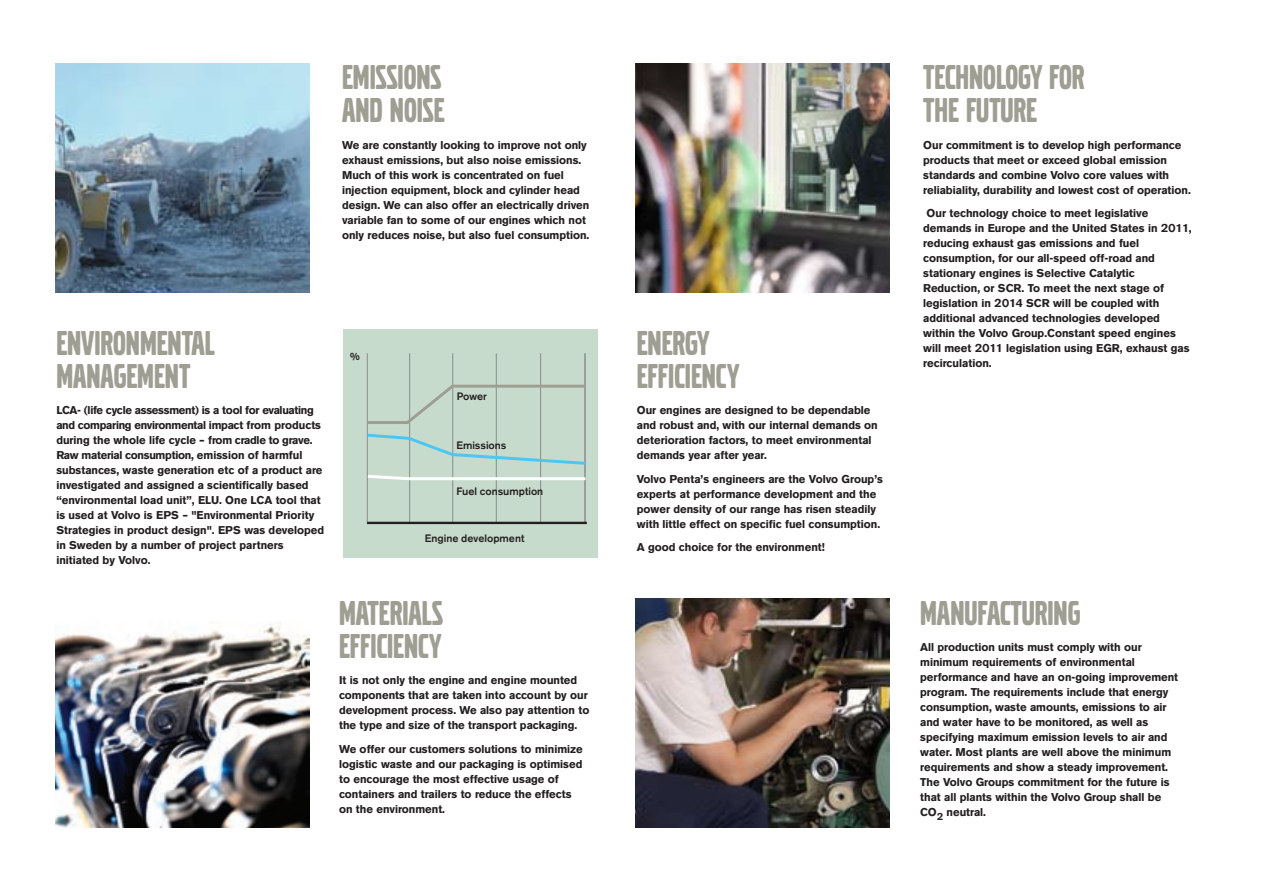
<style>
.page{position:relative;width:1263px;height:893px;background:#fff}
.page>*{position:absolute;margin:0;border:0;box-sizing:border-box;transform-origin:0 0}
.t1{font:36px/33px "Volvo Broad Pro";color:#9e9e93}
.t2{font:700 11.25px/15px "Volvo Sans Pro";color:#231f20}
.t3{font:500 10.65px "Volvo Sans Pro";color:#231f20}
</style>
<div class="page">
<img style="left:636px;top:598px;width:254px;height:229px">
<img style="left:55px;top:624px;width:254px;height:203px">
<div style="left:343px;top:330px;width:254px;height:228px;background:#c7dbcc"></div>
<hr style="left:409px;top:353px;width:1px;height:170px;background:#8a8c8f">
<hr style="left:452px;top:353px;width:1px;height:170px;background:#8a8c8f">
<hr style="left:496px;top:353px;width:1px;height:170px;background:#8a8c8f">
<hr style="left:540px;top:353px;width:1px;height:171px;background:#8a8c8f">
<hr style="left:585px;top:353px;width:1px;height:171px;background:#8a8c8f">
<hr style="left:367px;top:353px;width:1px;height:171px;background:#8a8c8f">
<svg style="left:366px;top:383px;width:220px;height:42px"></svg>
<svg style="left:366px;top:473px;width:220px;height:9px"></svg>
<svg style="left:366px;top:432px;width:220px;height:34px"></svg>
<hr style="left:367px;top:522px;width:220px;height:2px;background:#231f20">
<img style="left:636px;top:64px;width:254px;height:228px">
<img style="left:55px;top:64px;width:254px;height:228px">
<h1 class="t1" style="left:342px;top:61px;width:104px">EMISSIONS<br>AND NOISE</h1>
<p class="t2" style="left:342px;top:137px;width:249px">We are constantly looking to improve not only exhaust emissions, but also noise emissions.<br>Much of this work is concentrated on fuel injection equipment, block and cylinder head design. We can also offer an electrically driven variable fan to some of our engines which not only reduces noise, but also fuel consumption.</p>
<h1 class="t1" style="left:56px;top:327px;width:160px">ENVIRONMENTAL<br>MANAGEMENT</h1>
<p class="t2" style="left:56px;top:403px;width:269px">LCA- (life cycle assessment) is a tool for evaluating and comparing environmental impact from products during the whole life cycle – from cradle to grave.<br>Raw material consumption, emission of harmful substances, waste generation etc of a product are investigated and assigned a scientifically based “environmental load unit”, ELU. One LCA tool that is used at Volvo is EPS – "Environmental Priority Strategies in product design". EPS was developed in Sweden by a number of project partners initiated by Volvo.</p>
<p class="t3" style="left:350px;top:350px;width:11px">%</p>
<p class="t3" style="left:457px;top:390px;width:32px">Power</p>
<p class="t3" style="left:456px;top:438px;width:52px">Emissions</p>
<p class="t3" style="left:456px;top:485px;width:88px">Fuel consumption</p>
<p class="t3" style="left:425px;top:531px;width:101px">Engine development</p>
<h1 class="t1" style="left:339px;top:597px;width:106px">MATERIALS<br>EFFICIENCY</h1>
<p class="t2" style="left:339px;top:673px;width:252px">It is not only the engine and engine mounted components that are taken into account by our development process. We also pay attention to the type and size of the transport packaging.</p>
<p class="t2" style="left:339px;top:741px;width:245px">We offer our customers solutions to minimize logistic waste and our packaging is optimised to encourage the most effective usage of containers and trailers to reduce the effects on the environment.</p>
<h1 class="t1" style="left:637px;top:327px;width:104px">ENERGY<br>EFFICIENCY</h1>
<p class="t2" style="left:637px;top:403px;width:242px">Our engines are designed to be dependable and robust and, with our internal demands on deterioration factors, to meet environmental demands year after year.</p>
<p class="t2" style="left:637px;top:471px;width:248px">Volvo Penta’s engineers are the Volvo Group’s experts at performance development and the power density of our range has risen steadily with little effect on specific fuel consumption.</p>
<p class="t2" style="left:637px;top:540px;width:190px">A good choice for the environment!</p>
<h1 class="t1" style="left:923px;top:61px;width:163px">TECHNOLOGY FOR<br>THE FUTURE</h1>
<p class="t2" style="left:923px;top:137px;width:269px">Our commitment is to develop high performance products that meet or exceed global emission standards and combine Volvo core values with reliabiality, durability and lowest cost of operation.</p>
<p class="t2" style="left:923px;top:206px;width:270px">Our technology choice to meet legislative demands in Europe and the United States in 2011, reducing exhaust gas emissions and fuel consumption, for our all-speed off-road and stationary engines is Selective Catalytic Reduction, or SCR. To meet the next stage of legislation in 2014 SCR will be coupled with additional advanced technologies developed within the Volvo Group.Constant speed engines will meet 2011 legislation using EGR, exhaust gas recirculation.</p>
<h1 class="t1" style="left:920px;top:597px;width:162px">MANUFACTURING</h1>
<p class="t2" style="left:920px;top:640px;width:259px">All production units must comply with our minimum requirements of environmental performance and have an on-going improvement program. The requirements include that energy consumption, waste amounts, emissions to air and water have to be monitored, as well as specifying maximum emission levels to air and water. Most plants are well above the minimum requirements and show a steady improvement.<br>The Volvo Groups commitment for the future is that all plants within the Volvo Group shall be CO<sub>2</sub> neutral.</p>
</div>
